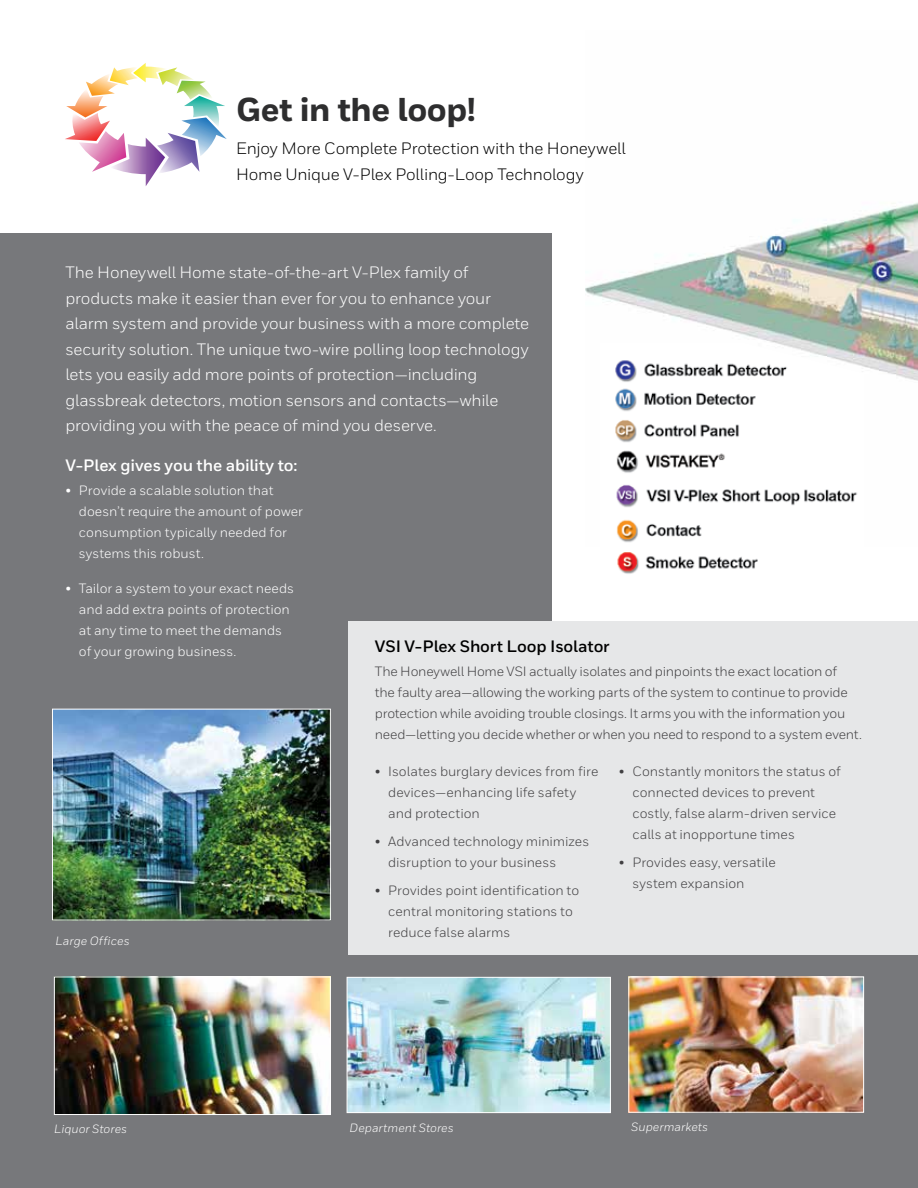
<style>
.page{position:relative;width:918px;height:1188px;background:#fff}
.page>*{position:absolute;margin:0;border:0;box-sizing:border-box;transform-origin:0 0}
.t1{font:800 33px "Honeywell Sans";letter-spacing:-.015em;color:#2e2e2f}
.t2{font:16.5px/25.5px "Honeywell Sans";letter-spacing:-.01em;color:#fff}
.t3{font:16.5px/25.5px "Honeywell Sans";letter-spacing:-.01em;color:#000}
.t4{font:700 16.5px "Honeywell Sans";letter-spacing:-.01em;color:#fff}
.t5{font:700 16.5px "Honeywell Sans";letter-spacing:-.01em;color:#000}
.t6{font:13.5px/21px "Honeywell Sans";letter-spacing:-.005em;color:#414042}
.t7{font:13.5px/21px "Honeywell Sans";color:#fff}
.t8{font:italic 12px "Honeywell Sans";letter-spacing:.005em;color:#fff}
</style>
<div class="page">
<div style="left:0;top:947px;width:918px;height:241px;background:#77787b"></div>
<div style="left:0;top:233px;width:552px;height:937px;background:#77787b"></div>
<img style="left:585px;top:202px;width:333px;height:179px">
<div style="left:349px;top:622px;width:569px;height:333px;background:#e6e7e8"></div>
<svg style="left:65px;top:63px;width:162px;height:123px"></svg>
<img style="left:54px;top:711px;width:275px;height:207px">
<div style="left:52px;top:709px;width:279px;height:211px;border:1px solid #fff"></div>
<img style="left:56px;top:979px;width:273px;height:134px">
<div style="left:54px;top:977px;width:277px;height:138px;border:1px solid #fff"></div>
<img style="left:349px;top:979px;width:260px;height:132px">
<div style="left:347px;top:977px;width:264px;height:136px;border:1px solid #fff"></div>
<img style="left:630px;top:979px;width:232px;height:132px">
<div style="left:628px;top:977px;width:236px;height:136px;border:1px solid #fff"></div>
<img style="left:600px;top:343px;width:264px;height:231px">
<h1 class="t1" style="left:236px;top:89px;width:241px">Get in the loop!</h1>
<p class="t3" style="left:236px;top:136px;width:391px">Enjoy More Complete Protection with the Honeywell<br>Home Unique V-Plex Polling-Loop Technology</p>
<p class="t2" style="left:65px;top:260px;width:465px">The Honeywell Home state-of-the-art V-Plex family of products make it easier than ever for you to enhance your alarm system and provide your business with a more complete security solution. The unique two-wire polling loop technology lets you easily add more points of protection—including glassbreak detectors, motion sensors and contacts—while providing you with the peace of mind you deserve.</p>
<p class="t4" style="left:65px;top:456px;width:233px">V-Plex gives you the ability to:</p>
<p class="t7" style="left:79px;top:480px;width:225px;text-indent:-14px">• Provide a scalable solution that doesn’t require the amount of power consumption typically needed for systems this robust.</p>
<p class="t7" style="left:79px;top:577px;width:217px;text-indent:-14px">• Tailor a system to your exact needs and add extra points of protection at any time to meet the demands of your growing business.</p>
<p class="t8" style="left:56px;top:934px;width:76px">Large Offices</p>
<p class="t5" style="left:375px;top:636px;width:237px">VSI V-Plex Short Loop Isolator</p>
<p class="t6" style="left:375px;top:661px;width:489px">The Honeywell Home VSI actually isolates and pinpoints the exact location of<br>the faulty area—allowing the working parts of the system to continue to provide protection while avoiding trouble closings. It arms you with the information you need—letting you decide whether or when you need to respond to a system event.</p>
<p class="t6" style="left:388px;top:761px;width:212px;text-indent:-14px">• Isolates burglary devices from fire devices—enhancing life safety and protection</p>
<p class="t6" style="left:388px;top:831px;width:202px;text-indent:-14px">• Advanced technology minimizes disruption to your business</p>
<p class="t6" style="left:388px;top:880px;width:192px;text-indent:-14px">• Provides point identification to central monitoring stations to reduce false alarms</p>
<p class="t6" style="left:632px;top:761px;width:210px;text-indent:-14px">• Constantly monitors the status of connected devices to prevent costly, false alarm-driven service calls at inopportune times</p>
<p class="t6" style="left:632px;top:852px;width:145px;text-indent:-14px">• Provides easy, versatile system expansion</p>
<p class="t8" style="left:54px;top:1122px;width:75px">Liquor Stores</p>
<p class="t8" style="left:350px;top:1121px;width:106px">Department Stores</p>
<p class="t8" style="left:631px;top:1120px;width:78px">Supermarkets</p>
</div>
